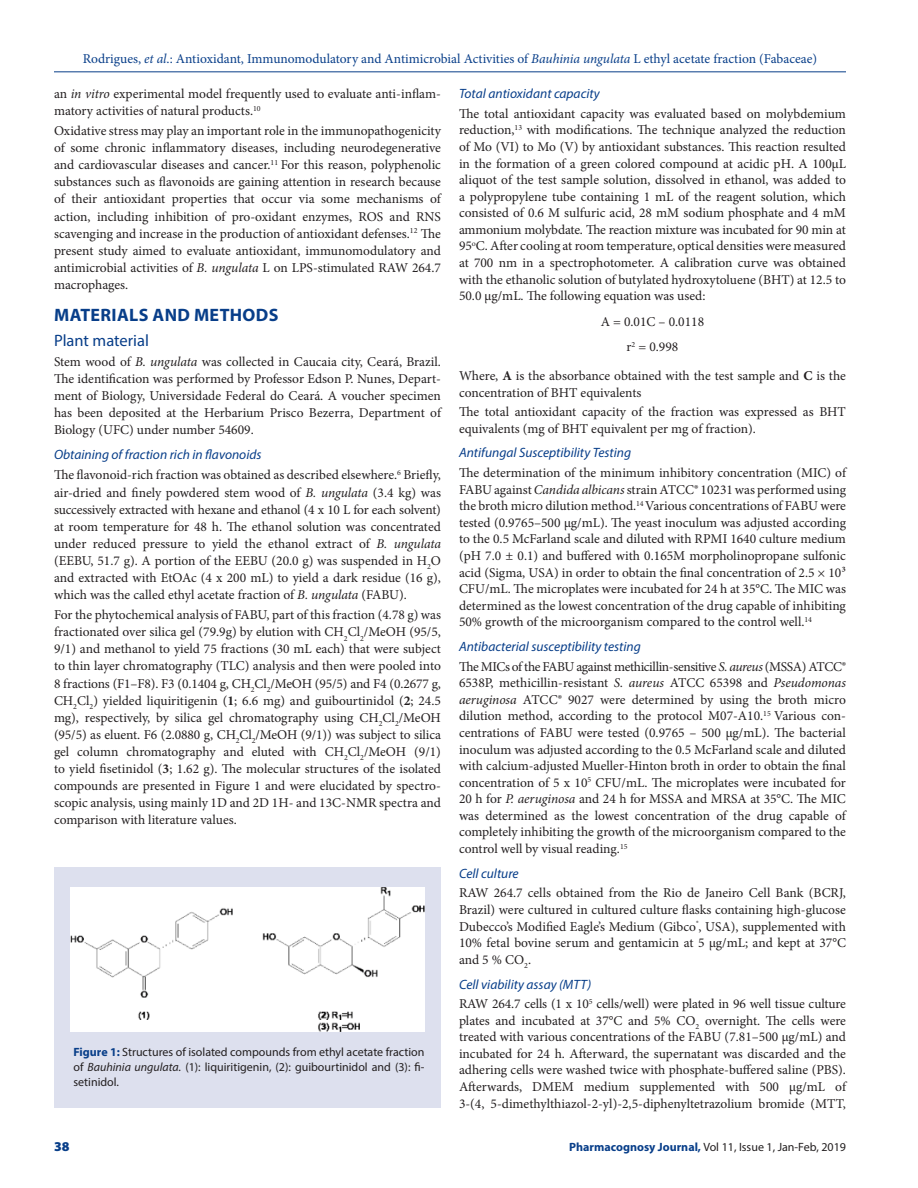
<style>
.page{position:relative;width:918px;height:1188px;background:#fff}
.page>*{position:absolute;margin:0;border:0;box-sizing:border-box;transform-origin:0 0}
._1_HD{font:700 18px "Myriad Pro";letter-spacing:.02em;color:#083e89}
._2_HD{font:16.5px "Myriad Pro";color:#083e89}
.TXT{font:13.5px/16.6px "Minion Pro";color:#231f20;text-align:justify}
._3_HD{font:italic 13.5px "Myriad Pro";color:#083e89}
.t1{font:13.5px "Minion Pro";color:#083e89}
.Equation{font:13.5px "Minion Pro";color:#231f20}
.LRH{font:900 13.5px "Myriad Pro";color:#083e89}
.FIG_CAP{font:12px/15px "Myriad Pro";color:#231f20;text-align:justify}
.LRH-2{font:12px "Myriad Pro";color:#231f20}
.s1{font-style:italic}
.s2{font-weight:700}
.s3{font-weight:700;color:#083e89}
</style>
<div class="page">
<hr style="left:54px;top:72px;width:792px;height:1px;background:#083e89">
<div style="left:54px;top:867px;width:387px;height:241px;background:#dde0ee"></div>
<div style="left:70px;top:888px;width:354px;height:144px;background:#fff"></div>
<p class="t1" style="left:83px;top:50px;width:736px">Rodrigues, <span class="s1">et al</span>.: Antioxidant, Immunomodulatory and Antimicrobial Activities of <span class="s1">Bauhinia ungulata</span> L ethyl acetate fraction (Fabaceae)</p>
<p class="TXT" style="left:54px;top:85px;width:389px;line-height:17.1px">an <span class="s1">in vitro</span> experimental model frequently used to evaluate anti-inflam&shy;matory activities of natural products.<sup>10</sup></p>
<p class="TXT" style="left:54px;top:122px;width:389px;line-height:17.1px">Oxidative stress may play an important role in the immunopathogenicity of some chronic inflammatory diseases, including neurodegenerative and cardiovascular diseases and cancer.<sup>11</sup> For this reason, polyphenolic substances such as flavonoids are gaining attention in research because of their antioxidant properties that occur via some mechanisms of action, including inhibition of pro-oxidant enzymes, ROS and RNS scavenging and increase in the production of antioxidant defenses.<sup>12</sup> The present study aimed to evaluate antioxidant, immunomodulatory and antimicrobial activities of <span class="s1">B. ungulata</span> L on LPS-stimulated RAW 264.7 macrophages.</p>
<p class="_1_HD" style="left:54px;top:303px;width:226px">MATERIALS AND METHODS</p>
<p class="_2_HD" style="left:54px;top:330px;width:97px">Plant material</p>
<p class="TXT" style="left:54px;top:353px;width:389px;line-height:17.1px">Stem wood of <span class="s1">B. ungulata</span> was collected in Caucaia city, Ceará, Brazil.<br>The identification was performed by Professor Edson P. Nunes, Depart&shy;ment of Biology, Universidade Federal do Ceará. A voucher specimen has been deposited at the Herbarium Prisco Bezerra, Department of Biology (UFC) under number 54609.</p>
<p class="_3_HD" style="left:54px;top:447px;width:209px">Obtaining of fraction rich in flavonoids</p>
<p class="TXT" style="left:54px;top:467px;width:389px;line-height:17.1px">The flavonoid-rich fraction was obtained as described elsewhere.<sup>6</sup> Briefly, air-dried and finely powdered stem wood of <span class="s1">B. ungulata</span> (3.4 kg) was successively extracted with hexane and ethanol (4 x 10 L for each solvent) at room temperature for 48 h. The ethanol solution was concentrated under reduced pressure to yield the ethanol extract of <span class="s1">B. ungulata </span>(EEBU, 51.7 g). A portion of the EEBU (20.0 g) was suspended in H<sub>2</sub>O and extracted with EtOAc (4 x 200 mL) to yield a dark residue (16 g), which was the called ethyl acetate fraction of <span class="s1">B. ungulata</span> (FABU).</p>
<p class="TXT" style="left:54px;top:606px;width:389px;line-height:17.1px">For the phytochemical analysis of FABU, part of this fraction (4.78 g) was fractionated over silica gel (79.9g) by elution with CH<sub>2</sub>Cl<sub>2</sub>/MeOH (95/5, 9/1) and methanol to yield 75 fractions (30 mL each) that were subject to thin layer chromatography (TLC) analysis and then were pooled into 8 fractions (F1–F8). F3 (0.1404 g, CH<sub>2</sub>Cl<sub>2</sub>/MeOH (95/5) and F4 (0.2677 g, CH<sub>2</sub>Cl<sub>2</sub>) yielded liquiritigenin (<span class="s2">1</span>; 6.6 mg) and guibourtinidol (<span class="s2">2</span>; 24.5 mg), respectively, by silica gel chromatography using CH<sub>2</sub>Cl<sub>2</sub>/MeOH (95/5) as eluent. F6 (2.0880 g, CH<sub>2</sub>Cl<sub>2</sub>/MeOH (9/1)) was subject to silica gel column chromatography and eluted with CH<sub>2</sub>Cl<sub>2</sub>/MeOH (9/1) to yield fisetinidol (<span class="s2">3</span>; 1.62 g). The molecular structures of the isolated compounds are presented in Figure 1 and were elucidated by spectro&shy;scopic analysis, using mainly 1D and 2D 1H- and 13C-NMR spectra and comparison with literature values.</p>
<p class="FIG_CAP" style="left:74px;top:1044px;width:353px"><span class="s3">Figure 1:</span> Structures of isolated compounds from ethyl acetate fraction of <span class="s1">Bauhinia ungulata.</span> (1): liquiritigenin, (2): guibourtinidol and (3): fi&shy;setinidol.</p>
<p class="_3_HD" style="left:459px;top:85px;width:142px">Total antioxidant capacity</p>
<p class="TXT" style="left:459px;top:105px;width:389px">The total antioxidant capacity was evaluated based on molybdemium reduction,<sup>13</sup> with modifications. The technique analyzed the reduction of Mo (VI) to Mo (V) by antioxidant substances. This reaction resulted in the formation of a green colored compound at acidic pH. A 100μL aliquot of the test sample solution, dissolved in ethanol, was added to a polypropylene tube containing 1 mL of the reagent solution, which consisted of 0.6 M sulfuric acid, 28 mM sodium phosphate and 4 mM ammonium molybdate. The reaction mixture was incubated for 90 min at 95<sup>o</sup>C. After cooling at room temperature, optical densities were measured at 700 nm in a spectrophotometer. A calibration curve was obtained with the ethanolic solution of butylated hydroxytoluene (BHT) at 12.5 to 50.0 μg/mL. The following equation was used:</p>
<p class="Equation" style="left:601px;top:312px;width:105px">A = 0.01C – 0.0118</p>
<p class="Equation" style="left:627px;top:338px;width:53px">r<sup>2</sup> = 0.998</p>
<p class="TXT" style="left:459px;top:367px;width:389px">Where, <span class="s2">A</span> is the absorbance obtained with the test sample and <span class="s2">C</span> is the concentration of BHT equivalents</p>
<p class="TXT" style="left:459px;top:404px;width:388px">The total antioxidant capacity of the fraction was expressed as BHT equivalents (mg of BHT equivalent per mg of fraction).</p>
<p class="_3_HD" style="left:459px;top:445px;width:174px">Antifungal Susceptibility Testing</p>
<p class="TXT" style="left:459px;top:464px;width:389px">The determination of the minimum inhibitory concentration (MIC) of FABU against <span class="s1">Candida albicans</span> strain ATCC® 10231 was performed using the broth micro dilution method.<sup>14</sup> Various concentrations of FABU were tested (0.9765–500 μg/mL). The yeast inoculum was adjusted according to the 0.5 McFarland scale and diluted with RPMI 1640 culture medium (pH 7.0 ± 0.1) and buffered with 0.165M morpholinopropane sulfonic acid (Sigma, USA) in order to obtain the final concentration of 2.5 × 10³<br>CFU/mL. The microplates were incubated for 24 h at 35°C. The MIC was determined as the lowest concentration of the drug capable of inhibiting 50% growth of the microorganism compared to the control well.<sup>14</sup></p>
<p class="_3_HD" style="left:459px;top:638px;width:183px">Antibacterial susceptibility testing</p>
<p class="TXT" style="left:459px;top:658px;width:389px">The MICs of the FABU against methicillin-sensitive <span class="s1">S. aureus</span> (MSSA) ATCC® 6538P, methicillin-resistant <span class="s1">S. aureus</span> ATCC 65398 and <span class="s1">Pseudomonas aeruginosa</span> ATCC® 9027 were determined by using the broth micro dilution method, according to the protocol M07-A10.<sup>15</sup> Various con&shy;centrations of FABU were tested (0.9765 – 500 μg/mL). The bacterial inoculum was adjusted according to the 0.5 McFarland scale and diluted with calcium-adjusted Mueller-Hinton broth in order to obtain the final concentration of 5 x 10<sup>5</sup> CFU/mL. The microplates were incubated for 20 h for <span class="s1">P. aeruginosa</span> and 24 h for MSSA and MRSA at 35°C. The MIC was determined as the lowest concentration of the drug capable of completely inhibiting the growth of the microorganism compared to the control well by visual reading.<sup>15</sup></p>
<p class="_3_HD" style="left:459px;top:865px;width:61px">Cell culture</p>
<p class="TXT" style="left:459px;top:885px;width:389px">RAW 264.7 cells obtained from the Rio de Janeiro Cell Bank (BCRJ, Brazil) were cultured in cultured culture flasks containing high-glucose Dubecco’s Modified Eagle’s Medium (Gibco<sup>®</sup>, USA), supplemented with 10% fetal bovine serum and gentamicin at 5 μg/mL; and kept at 37°C and 5 % CO<sub>2</sub>.</p>
<p class="_3_HD" style="left:459px;top:976px;width:134px">Cell viability assay (MTT)</p>
<p class="TXT" style="left:459px;top:996px;width:389px">RAW 264.7 cells (1 x 10<sup>5</sup> cells/well) were plated in 96 well tissue culture plates and incubated at 37°C and 5% CO<sub>2</sub> overnight. The cells were treated with various concentrations of the FABU (7.81–500 μg/mL) and incubated for 24 h. Afterward, the supernatant was discarded and the adhering cells were washed twice with phosphate-buffered saline (PBS).<br>Afterwards, DMEM medium supplemented with 500 μg/mL of 3-(4, 5-dimethylthiazol-2-yl)-2,5-diphenyltetrazolium bromide (MTT,</p>
<p class="LRH" style="left:54px;top:1137px;width:17px">38</p>
<p class="LRH-2" style="left:569px;top:1139px;width:278px"><span class="s3">Pharmacognosy Journal,</span> Vol 11, Issue 1, Jan-Feb, 2019</p>
</div>
